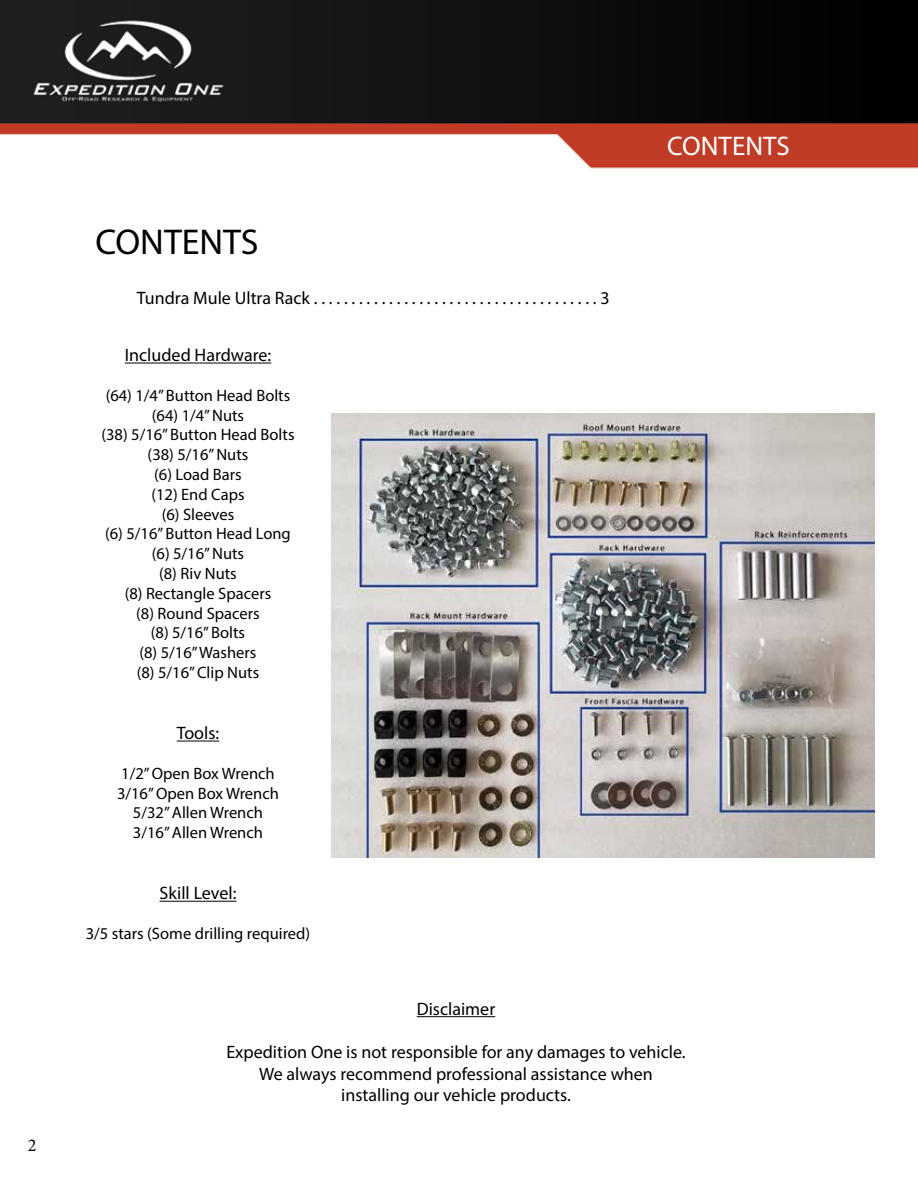
<style>
.page{position:relative;width:918px;height:1188px;background:#fff}
.page>*{position:absolute;margin:0;border:0;box-sizing:border-box;transform-origin:0 0}
.t1{font:36px "Myriad Pro";color:#000}
.t2{font:27px "Myriad Pro";color:#fff}
.t3{font:18px/21.6px "Myriad Pro";color:#000;text-align:center}
.t4{font:18px "Minion Pro";color:#000}
.t5{font:16.5px/19.8px "Myriad Pro";color:#000;text-align:center}
</style>
<div class="page">
<img style="left:0;top:0;width:918px;height:1018px">
<hr style="left:125px;top:363px;width:146px;height:1px;background:#000">
<hr style="left:177px;top:741px;width:42px;height:1px;background:#000">
<hr style="left:160px;top:901px;width:76px;height:1px;background:#000">
<hr style="left:417px;top:1016px;width:78px;height:1px;background:#000">
<img style="left:332px;top:413px;width:542px;height:444px">
<p class="t4" style="left:28px;top:1133px;width:10px">2</p>
<h1 class="t1" style="left:95px;top:220px;width:165px">CONTENTS</h1>
<p class="t3" style="left:137px;top:287px;width:474px">Tundra Mule Ultra Rack . . . . . . . . . . . . . . . . . . . . . . . . . . . . . . . . . . . . . . 3</p>
<p class="t3" style="left:125px;top:344px;width:148px">Included Hardware:</p>
<p class="t5" style="left:101px;top:385px;width:195px">(64) 1/4” Button Head Bolts (64) 1/4” Nuts<br>(38) 5/16” Button Head Bolts (38) 5/16” Nuts<br>(6) Load Bars<br>(12) End Caps<br>(6) Sleeves<br>(6) 5/16” Button Head Long (6) 5/16” Nuts<br>(8) Riv Nuts<br>(8) Rectangle Spacers<br>(8) Round Spacers<br>(8) 5/16” Bolts<br>(8) 5/16” Washers<br>(8) 5/16” Clip Nuts</p>
<p class="t3" style="left:177px;top:722px;width:44px">Tools:</p>
<p class="t5" style="left:117px;top:763px;width:163px">1/2” Open Box Wrench<br>3/16” Open Box Wrench<br>5/32” Allen Wrench<br>3/16” Allen Wrench</p>
<p class="t3" style="left:160px;top:882px;width:78px">Skill Level:</p>
<p class="t5" style="left:86px;top:923px;width:226px">3/5 stars (Some drilling required)</p>
<h2 class="t2" style="left:667px;top:129px;width:124px">CONTENTS</h2>
<p class="t3" style="left:417px;top:998px;width:80px">Disclaimer</p>
<p class="t3" style="left:226px;top:1041px;width:461px">Expedition One is not responsible for any damages to vehicle.<br>We always recommend professional assistance when installing our vehicle products.</p>
</div>
